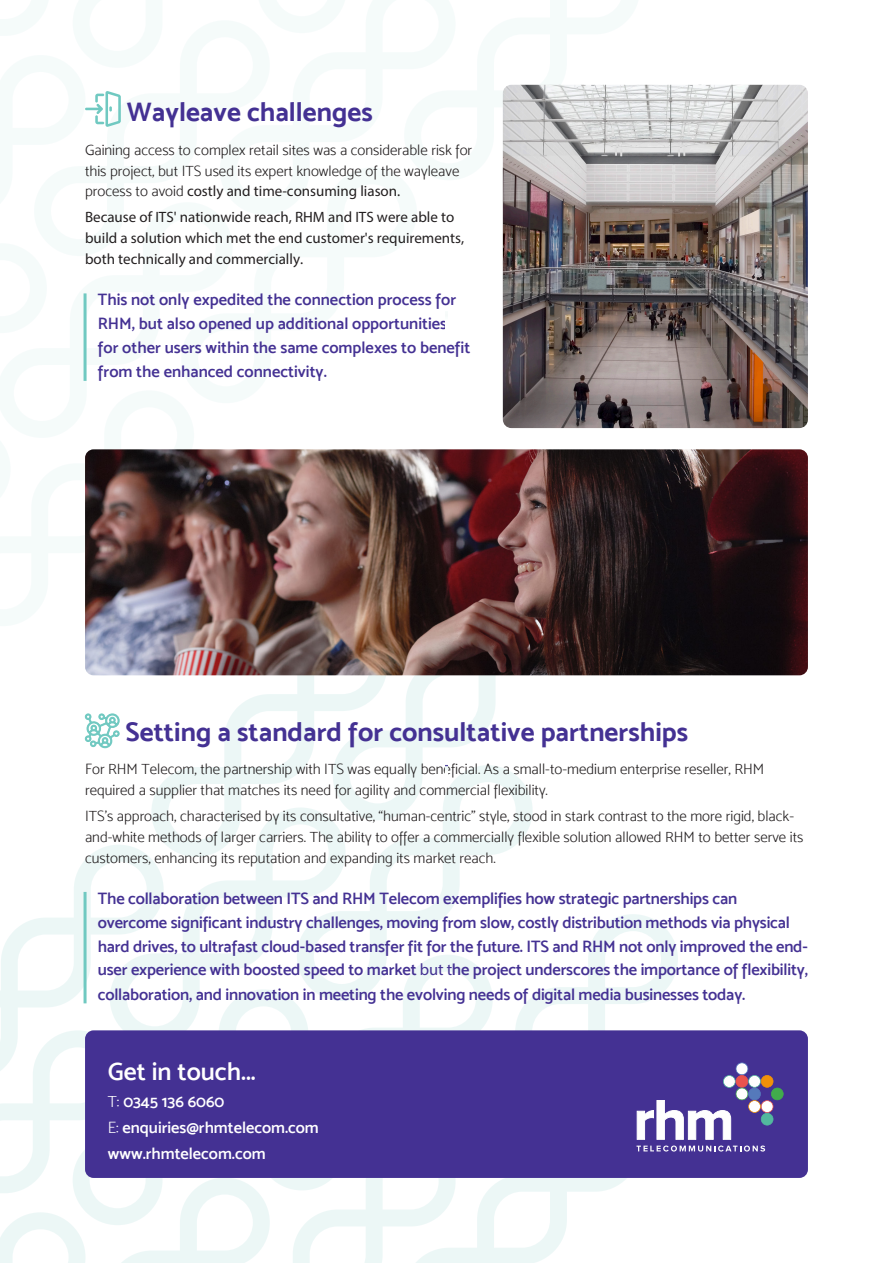
<style>
.page{position:relative;width:893px;height:1263px;background:#fff}
.page>*{position:absolute;margin:0;border:0;box-sizing:border-box;transform-origin:0 0}
.PURPLE_SUB{font:27px "Mosk Bold 700";color:#443193}
.t1{font:25.5px "Mosk Semi Bold 600";color:#fff}
.QUOTE_GREEN{font:16.5px/24px "Mosk Semi Bold 600";letter-spacing:-.01em;color:#443193}
.t2{font:16.35px "Mosk Semi Bold 600";color:#fff}
.BLACK_COPY{font:15px/21px "Mosk Light 300";color:#231f20}
.BLACK_COPY-2{font:15px/21px "Myriad Pro";color:#231f20}
.s1{font-family:"Myriad Pro"}
.s2{font-family:"Mosk Light 300"}
</style>
<div class="page">
<svg style="left:151px;top:675px;width:182px;height:132px"></svg>
<svg style="left:297px;top:765px;width:234px;height:80px"></svg>
<svg style="left:151px;top:807px;width:195px;height:38px"></svg>
<svg style="left:333px;top:675px;width:235px;height:145px"></svg>
<svg style="left:85px;top:713px;width:35px;height:35px"></svg>
<img style="left:85px;top:449px;width:723px;height:226px">
<img style="left:640px;top:85px;width:168px;height:343px">
<div style="left:85px;top:1030px;width:723px;height:148px;background:#443193;border-radius:9px"></div>
<svg style="left:0;top:845px;width:784px;height:418px"></svg>
<img style="left:83px;top:84px;width:557px;height:576px">
<svg style="left:446px;top:764px;width:1px;height:12px"></svg>
<p class="PURPLE_SUB" style="left:127px;top:95px;width:247px">Wayleave challenges</p>
<p class="BLACK_COPY" style="left:85px;top:139px;width:389px">Gaining access to complex retail sites was a considerable risk for this project, but ITS used its expert knowledge of the wayleave process to avoid <span class="s1">costly and time-consuming liason.</span></p>
<p class="BLACK_COPY-2" style="left:85px;top:206px;width:381px">Because of ITS' nationwide reach, RHM and ITS were able to build a solution which met the end customer's requirements, both technically and commercially.</p>
<p class="QUOTE_GREEN" style="left:98px;top:287px;width:374px">This not only expedited the connection process for RHM, but also opened up additional opportunities for other users within the same complexes to benefit from the enhanced connectivity.</p>
<p class="PURPLE_SUB" style="left:126px;top:715px;width:564px">Setting a standard for consultative partnerships</p>
<p class="BLACK_COPY" style="left:85px;top:759px;width:681px">For RHM Telecom, the partnership with ITS was equally beneficial. As a small-to-medium enterprise reseller, RHM required a supplier that matches its need for agility and commercial flexibility.</p>
<p class="BLACK_COPY" style="left:85px;top:805px;width:720px">ITS’s approach, characterised by its consultative, “human-centric” style, stood in stark contrast to the more rigid, black&shy;and-white methods of larger carriers. The ability to offer a commercially flexible solution allowed RHM to better serve its customers, enhancing its reputation and expanding its market reach.</p>
<p class="QUOTE_GREEN" style="left:98px;top:886px;width:712px">The collaboration between ITS and RHM Telecom exemplifies how strategic partnerships can overcome significant industry challenges, moving from slow, costly distribution methods via physical hard drives, to ultrafast cloud-based transfer fit for the future. ITS and RHM not only improved the end&shy;user experience with boosted speed to market <span class="s1">but t</span>he project underscores the importance of flexibility, collaboration, and innovation in meeting the evolving needs of digital media businesses today.</p>
<p class="t1" style="left:108px;top:1056px;width:149px">Get in touch...</p>
<p class="t2" style="left:108px;top:1092px;width:118px"><span class="s2">T:</span> 0345 136 6060</p>
<p class="t2" style="left:108px;top:1118px;width:212px"><span class="s2">E:</span> enquiries@rhmtelecom.com</p>
<p class="t2" style="left:108px;top:1144px;width:159px">www.rhmtelecom.com</p>
</div>
